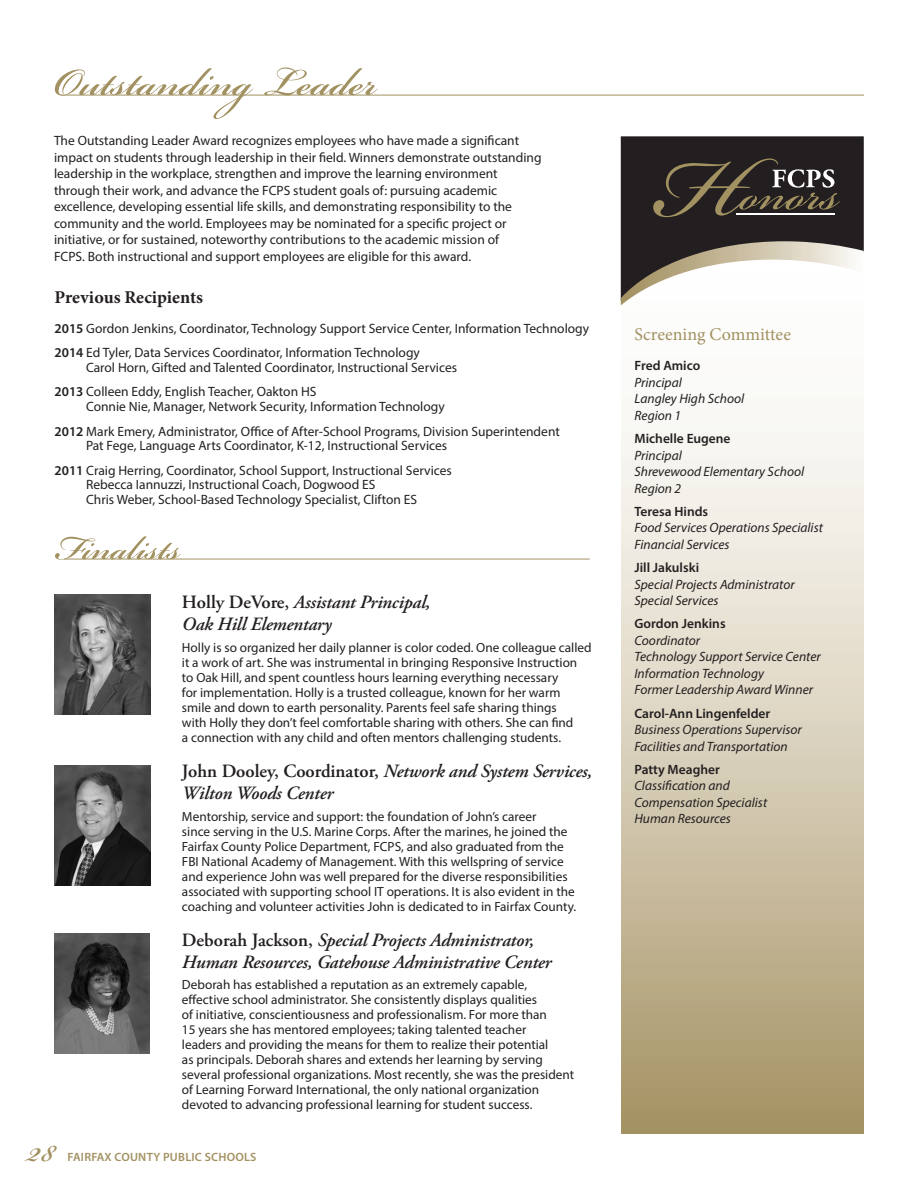
<style>
.page{position:relative;width:918px;height:1188px;background:#fff}
.page>*{position:absolute;margin:0;border:0;box-sizing:border-box;transform-origin:0 0}
.Section_Headers{font:600 60px "Bickham Script Std";color:#a29161}
.Finalists___Nominees{font:600 51px "Bickham Script Std";color:#a29161}
.t1{font:600 48px "Bickham Script Std";color:#a29161}
.Finalist_Header{font:italic 600 18.75px/21.8px "Adobe Garamond Pro";letter-spacing:-.01em;color:#231f20}
.Header_1{font:18px "Minion Pro";color:#a29161}
.t2{font:700 18px "Minion Pro";letter-spacing:-.005em;color:#231f20}
.Outstanding_Body{font:13.5px/16.5px "Myriad Pro";color:#231f20}
.SC_Info{font:italic 13.5px/16.5px "Myriad Pro";color:#231f20}
.Leadership_Body_3{font:13.5px "Myriad Pro";color:#231f20}
.Leadership_Body_1{font:13.5px "Myriad Pro";color:#231f20}
.Leadership_Body_2{font:13.5px "Myriad Pro";color:#231f20}
.SC_Header_Person{font:600 13.5px "Myriad Pro";color:#231f20}
.Finalist_Body{font:13.35px/15px "Myriad Pro";color:#231f20}
.t3{font:600 12px "Myriad Pro";letter-spacing:.02em;color:#a29161}
.s1{font-weight:600}
.s2{font-style:normal}
</style>
<div class="page">
<svg style="left:621px;top:421px;width:243px;height:713px"></svg>
<svg style="left:621px;top:136px;width:243px;height:169px"></svg>
<hr style="left:737px;top:213px;width:98px;height:1px;background:#fff">
<hr style="left:60px;top:95px;width:804px;height:1px;background:#a29161">
<img style="left:55px;top:595px;width:95px;height:120px">
<img style="left:55px;top:766px;width:95px;height:120px">
<hr style="left:64px;top:559px;width:526px;height:1px;background:#a29161">
<img style="left:54px;top:933px;width:96px;height:120px">
<p class="Section_Headers" style="left:54px;top:39px;width:326px">Outstanding Leader</p>
<p class="Outstanding_Body" style="left:54px;top:132px;width:489px">The Outstanding Leader Award recognizes employees who have made a significant impact on students through leadership in their field. Winners demonstrate outstanding leadership in the workplace, strengthen and improve the learning environment through their work, and advance the FCPS student goals of: pursuing academic excellence, developing essential life skills, and demonstrating responsibility to the community and the world. Employees may be nominated for a specific project or initiative, or for sustained, noteworthy contributions to the academic mission of<br>FCPS. Both instructional and support employees are eligible for this award.</p>
<p class="t2" style="left:55px;top:284px;width:150px">Previous Recipients</p>
<p class="Leadership_Body_3" style="left:55px;top:320px;width:536px"><span class="s1">2015</span> Gordon Jenkins, Coordinator, Technology Support Service Center, Information Technology</p>
<p class="Leadership_Body_1" style="left:55px;top:344px;width:367px"><span class="s1">2014</span> Ed Tyler, Data Services Coordinator, Information Technology</p>
<p class="Leadership_Body_3" style="left:86px;top:359px;width:373px">Carol Horn, Gifted and Talented Coordinator, Instructional Services</p>
<p class="Leadership_Body_1" style="left:55px;top:383px;width:263px"><span class="s1">2013</span> Colleen Eddy, English Teacher, Oakton HS</p>
<p class="Leadership_Body_3" style="left:86px;top:398px;width:360px">Connie Nie, Manager, Network Security, Information Technology</p>
<p class="Leadership_Body_1" style="left:55px;top:423px;width:507px"><span class="s1">2012</span> Mark Emery, Administrator, Office of After-School Programs, Division Superintendent</p>
<p class="Leadership_Body_3" style="left:86px;top:437px;width:363px">Pat Fege, Language Arts Coordinator, K-12, Instructional Services</p>
<p class="Leadership_Body_1" style="left:55px;top:462px;width:399px"><span class="s1">2011</span> Craig Herring, Coordinator, School Support, Instructional Services</p>
<p class="Leadership_Body_2" style="left:86px;top:477px;width:291px">Rebecca Iannuzzi, Instructional Coach, Dogwood ES</p>
<p class="Leadership_Body_2" style="left:86px;top:491px;width:333px">Chris Weber, School-Based Technology Specialist, Clifton ES</p>
<p class="Finalists___Nominees" style="left:54px;top:511px;width:128px">Finalists</p>
<p class="Finalist_Header" style="left:182px;top:592px;width:250px"><span class="s2">Holly DeVore,</span> Assistant Principal,<br>Oak Hill Elementary</p>
<p class="Finalist_Body" style="left:182px;top:640px;width:411px">Holly is so organized her daily planner is color coded. One colleague called it a work of art. She was instrumental in bringing Responsive Instruction to Oak Hill, and spent countless hours learning everything necessary<br>for implementation. Holly is a trusted colleague, known for her warm smile and down to earth personality. Parents feel safe sharing things<br>with Holly they don’t feel comfortable sharing with others. She can find<br>a connection with any child and often mentors challenging students.</p>
<p class="Finalist_Header" style="left:182px;top:761px;width:412px"><span class="s2">John Dooley, Coordinator,</span> Network and System Services,<br>Wilton Woods Center</p>
<p class="Finalist_Body" style="left:182px;top:808px;width:396px">Mentorship, service and support: the foundation of John’s career<br>since serving in the U.S. Marine Corps. After the marines, he joined the Fairfax County Police Department, FCPS, and also graduated from the FBI National Academy of Management. With this wellspring of service and experience John was well prepared for the diverse responsibilities associated with supporting school IT operations. It is also evident in the coaching and volunteer activities John is dedicated to in Fairfax County.</p>
<p class="Finalist_Header" style="left:182px;top:930px;width:371px"><span class="s2">Deborah Jackson,</span> Special Projects Administrator,<br>Human Resources, Gatehouse Administrative Center</p>
<p class="Finalist_Body" style="left:182px;top:977px;width:394px">Deborah has established a reputation as an extremely capable, effective school administrator. She consistently displays qualities<br>of initiative, conscientiousness and professionalism. For more than<br>15 years she has mentored employees; taking talented teacher<br>leaders and providing the means for them to realize their potential<br>as principals. Deborah shares and extends her learning by serving several professional organizations. Most recently, she was the president of Learning Forward International, the only national organization devoted to advancing professional learning for student success.</p>
<h3 class="t1" style="left:27px;top:1116px;width:29px">28</h3>
<p class="t3" style="left:68px;top:1149px;width:190px">FAIRFAX COUNTY PUBLIC SCHOOLS</p>
<p class="Header_1" style="left:634px;top:322px;width:158px">Screening Committee</p>
<p class="SC_Header_Person" style="left:634px;top:357px;width:67px">Fred Amico</p>
<p class="SC_Info" style="left:634px;top:374px;width:49px">Principal</p>
<p class="SC_Info" style="left:634px;top:390px;width:111px">Langley High School</p>
<p class="SC_Info" style="left:634px;top:407px;width:48px">Region 1</p>
<p class="SC_Header_Person" style="left:634px;top:430px;width:98px">Michelle Eugene</p>
<p class="SC_Info" style="left:634px;top:447px;width:49px">Principal</p>
<p class="SC_Info" style="left:634px;top:463px;width:171px">Shrevewood Elementary School</p>
<p class="SC_Info" style="left:634px;top:480px;width:48px">Region 2</p>
<p class="SC_Header_Person" style="left:634px;top:503px;width:75px">Teresa Hinds</p>
<p class="SC_Info" style="left:634px;top:519px;width:190px">Food Services Operations Specialist</p>
<p class="SC_Info" style="left:634px;top:536px;width:97px">Financial Services</p>
<p class="SC_Header_Person" style="left:634px;top:559px;width:66px">Jill Jakulski</p>
<p class="SC_Info" style="left:634px;top:576px;width:162px">Special Projects Administrator</p>
<p class="SC_Info" style="left:634px;top:592px;width:86px">Special Services</p>
<p class="SC_Header_Person" style="left:634px;top:615px;width:93px">Gordon Jenkins</p>
<p class="SC_Info" style="left:634px;top:632px;width:67px">Coordinator</p>
<p class="SC_Info" style="left:634px;top:648px;width:188px">Technology Support Service Center</p>
<p class="SC_Info" style="left:634px;top:665px;width:131px">Information Technology</p>
<p class="SC_Info" style="left:634px;top:681px;width:180px">Former Leadership Award Winner</p>
<p class="SC_Header_Person" style="left:634px;top:704px;width:137px">Carol-Ann Lingenfelder</p>
<p class="SC_Info" style="left:634px;top:721px;width:169px">Business Operations Supervisor</p>
<p class="SC_Info" style="left:634px;top:738px;width:155px">Facilities and Transportation</p>
<p class="SC_Header_Person" style="left:634px;top:761px;width:87px">Patty Meagher</p>
<p class="SC_Info" style="left:634px;top:777px;width:134px">Classification and<br>Compensation Specialist</p>
<p class="SC_Info" style="left:634px;top:810px;width:98px">Human Resources</p>
</div>
